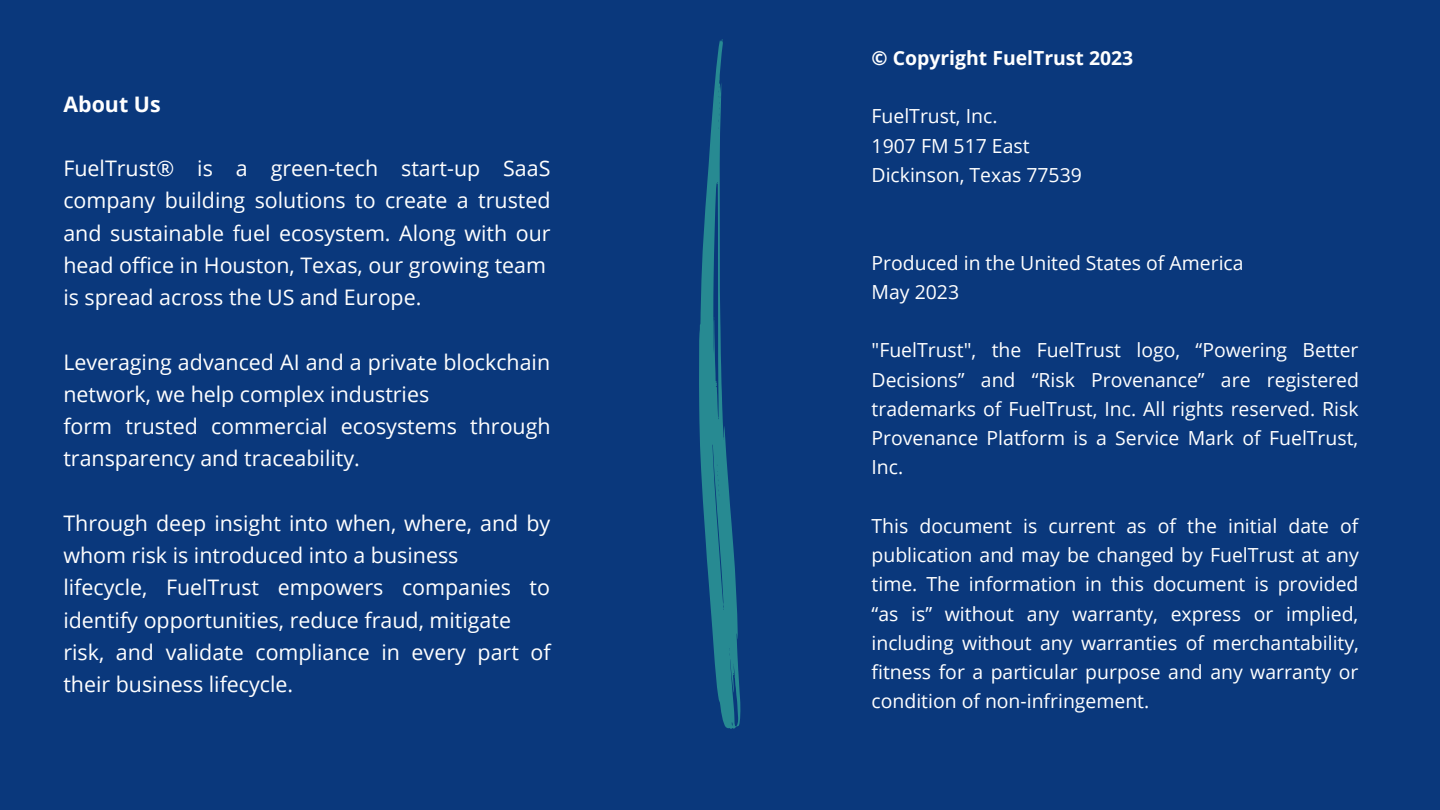
<style>
.page{position:relative;width:1440px;height:810px;background:#0a387c}
.page>*{position:absolute;margin:0;border:0;box-sizing:border-box;transform-origin:0 0}
.t1{font:21.4px/32.2px "Open Sans";color:#fff}
.t2{font:700 21.4px "Open Sans";color:#fff}
.t3{font:19.4px/29.2px "Open Sans";color:#fff;text-align:justify}
.t4{font:700 19.4px "Open Sans";color:#fff}
</style>
<div class="page">
<svg style="left:699px;top:39px;width:42px;height:690px"></svg>
<p class="t2" style="left:63px;top:89px;width:99px">About Us</p>
<p class="t1" style="left:63px;top:152px;width:489px;text-align:justify">FuelTrust® is a green-tech start-up SaaS company building solutions to create a trusted and sustainable fuel ecosystem. Along with our head office in Houston, Texas, our growing team</p>
<p class="t1" style="left:63px;top:281px;width:360px">is spread across the US and Europe.</p>
<p class="t1" style="left:63px;top:345px;width:488px">Leveraging advanced AI and a private blockchain network, we help complex industries</p>
<p class="t1" style="left:63px;top:410px;width:489px">form trusted commercial ecosystems through transparency and traceability.</p>
<p class="t1" style="left:63px;top:506px;width:488px">Through deep insight into when, where, and by whom risk is introduced into a business</p>
<p class="t1" style="left:63px;top:571px;width:488px">lifecycle, FuelTrust empowers companies to identify opportunities, reduce fraud, mitigate</p>
<p class="t1" style="left:63px;top:635px;width:489px">risk, and validate compliance in every part of their business lifecycle.</p>
<p class="t4" style="left:872px;top:44px;width:263px">© Copyright FuelTrust 2023</p>
<p class="t3" style="left:872px;top:101px;width:127px">FuelTrust, Inc.</p>
<p class="t3" style="left:872px;top:130px;width:160px">1907 FM 517 East</p>
<p class="t3" style="left:872px;top:160px;width:212px">Dickinson, Texas 77539</p>
<p class="t3" style="left:872px;top:247px;width:374px">Produced in the United States of America</p>
<p class="t3" style="left:872px;top:277px;width:89px">May 2023</p>
<p class="t3" style="left:872px;top:335px;width:489px">"FuelTrust", the FuelTrust logo, “Powering Better Decisions” and “Risk Provenance” are registered trademarks of FuelTrust, Inc. All rights reserved. Risk Provenance Platform is a Service Mark of FuelTrust, Inc.</p>
<p class="t3" style="left:872px;top:511px;width:489px">This document is current as of the initial date of publication and may be changed by FuelTrust at any time. The information in this document is provided “as is” without any warranty, express or implied, including without any warranties of merchantability, fitness for a particular purpose and any warranty or condition of non-infringement.</p>
</div>
